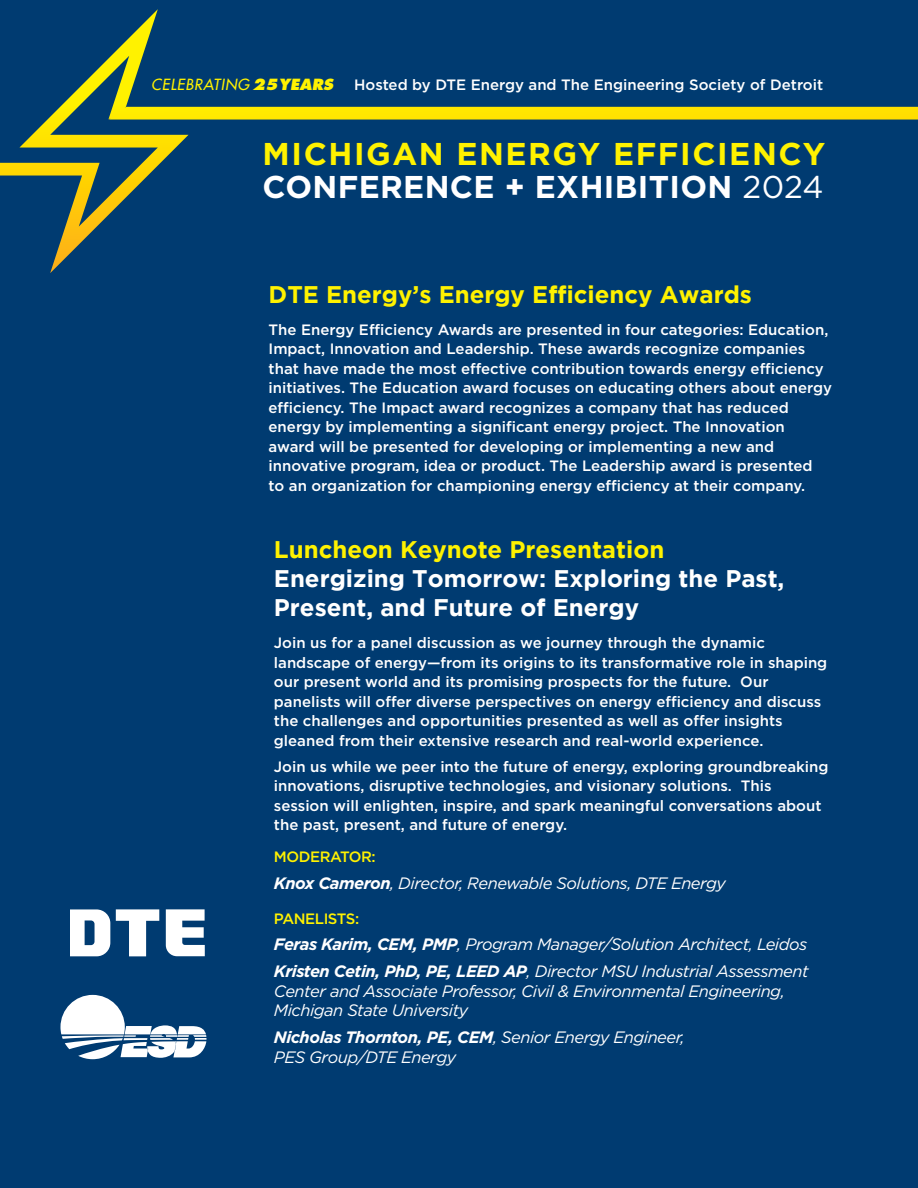
<style>
.page{position:relative;width:918px;height:1188px;background:#003b71}
.page>*{position:absolute;margin:0;border:0;box-sizing:border-box;transform-origin:0 0}
.t1{font:700 31.5px/33px "Gotham HTF";letter-spacing:.04em;color:#fff200}
.t2{font:700 24px/28.8px "Gotham";color:#fff}
.t3{font:700 24px "Gotham";color:#fff200}
.t4{font:italic 16.5px/19.8px "Gotham HTF";letter-spacing:-.03em;color:#fff}
.t5{font:500 15px/19.5px "Gotham HTF";color:#fff}
.t6{font:500 15px "Gotham HTF";letter-spacing:-.03em;color:#fff200}
.t7{font:italic 500 15px "Futura Std";letter-spacing:.05em;color:#fff200}
.s1{font-weight:800}
.s2{color:#fff}
.s3{font-weight:400;color:#fff}
.s4{font-weight:700}
</style>
<div class="page">
<svg style="left:0;top:9px;width:918px;height:264px"></svg>
<svg style="left:70px;top:909px;width:135px;height:47px"></svg>
<svg style="left:60px;top:995px;width:147px;height:64px"></svg>
<p class="t7" style="left:151px;top:75px;width:183px">CELEBRATING <span class="s1">25 YEARS</span></p>
<p class="t5" style="left:354px;top:75px;width:471px">Hosted by DTE Energy and The Engineering Society of Detroit</p>
<h1 class="t1" style="left:263px;top:136px;width:564px">MICHIGAN ENERGY EFFICIENCY<br><span class="s2">CONFERENCE + EXHIBITION</span> <span class="s3">2024</span></h1>
<h2 class="t3" style="left:269px;top:280px;width:485px">DTE Energy’s Energy Efficiency Awards</h2>
<p class="t5" style="left:269px;top:320px;width:565px">The Energy Efficiency Awards are presented in four categories: Education, Impact, Innovation and Leadership. These awards recognize companies that have made the most effective contribution towards energy efficiency initiatives. The Education award focuses on educating others about energy efficiency. The Impact award recognizes a company that has reduced energy by implementing a significant energy project. The Innovation award will be presented for developing or implementing a new and innovative program, idea or product. The Leadership award is presented to an organization for championing energy efficiency at their company.</p>
<h2 class="t3" style="left:274px;top:536px;width:392px">Luncheon Keynote Presentation</h2>
<h2 class="t2" style="left:274px;top:564px;width:512px">Energizing Tomorrow: Exploring the Past,<br>Present, and Future of Energy</h2>
<p class="t5" style="left:274px;top:633px;width:555px">Join us for a panel discussion as we journey through the dynamic landscape of energy—from its origins to its transformative role in shaping our present world and its promising prospects for the future. Our panelists will offer diverse perspectives on energy efficiency and discuss the challenges and opportunities presented as well as offer insights gleaned from their extensive research and real-world experience.</p>
<p class="t5" style="left:274px;top:757px;width:556px">Join us while we peer into the future of energy, exploring groundbreaking innovations, disruptive technologies, and visionary solutions. This session will enlighten, inspire, and spark meaningful conversations about the past, present, and future of energy.</p>
<p class="t6" style="left:274px;top:848px;width:103px">MODERATOR:</p>
<p class="t4" style="left:274px;top:873px;width:454px"><span class="s4">Knox Cameron</span>, Director, Renewable Solutions, DTE Energy</p>
<p class="t6" style="left:274px;top:910px;width:87px">PANELISTS:</p>
<p class="t4" style="left:274px;top:931px;width:536px;line-height:26.5px"><span class="s4">Feras Karim, CEM, PMP</span>, Program Manager/Solution Architect, Leidos<br><span class="s4">Kristen Cetin, PhD, PE, LEED AP</span>, Director MSU Industrial Assessment</p>
<p class="t4" style="left:274px;top:981px;width:512px">Center and Associate Professor, Civil &amp; Environmental Engineering,<br>Michigan State University</p>
<p class="t4" style="left:274px;top:1027px;width:412px"><span class="s4">Nicholas Thornton, PE, CEM</span>, Senior Energy Engineer,<br>PES Group/DTE Energy</p>
</div>
